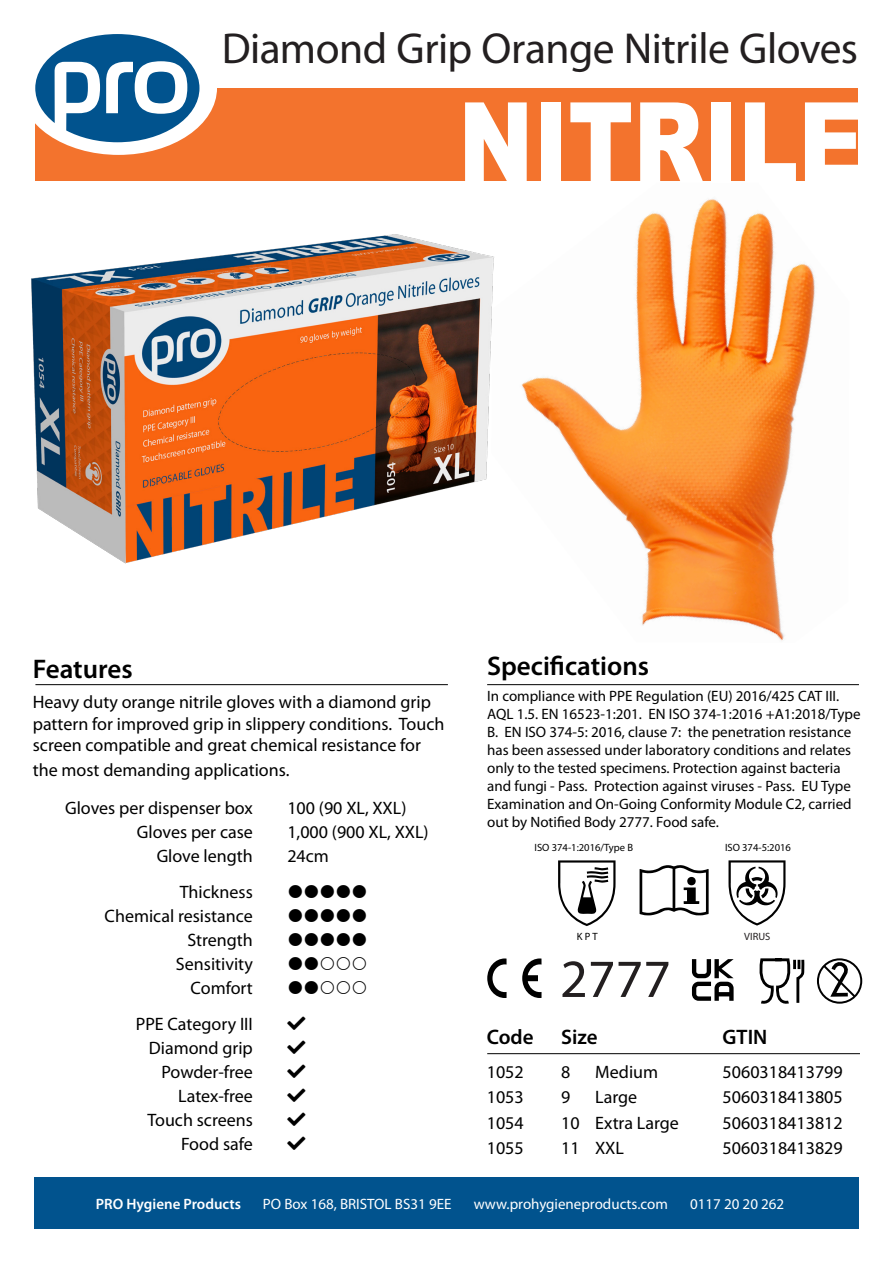
<style>
.page{position:relative;width:893px;height:1263px;background:#fff}
.page>*{position:absolute;margin:0;border:0;box-sizing:border-box;transform-origin:0 0}
.t1{font:900 112.5px "Arial";color:#fff;scale:.8 1}
.t2{font:54px "Myriad Pro";color:#231f20}
.t3{font:43.5px "Myriad Pro";letter-spacing:-.01em;color:#231f20}
.t4{font:600 27px "Myriad Pro";color:#000}
.t5{font:600 21px "Myriad Pro";color:#000}
.t6{font:18px/21.6px "Myriad Pro";color:#000}
.t7{font:15px/18px "Myriad Pro";color:#000}
.t8{font:15px "Myriad Pro";color:#fff}
.t9{font:600 15px "Myriad Pro";color:#fff}
.t10{font:10.5px "Myriad Pro";color:#000}
.t11{font:10.5px "Myriad Pro";color:#231f20}
</style>
<div class="page">
<img style="left:521px;top:199px;width:294px;height:442px">
<div style="left:0;top:89px;width:893px;height:92px;background:#f3732d"></div>
<div style="left:20px;top:21px;width:197px;height:134px;background:#fff;border-radius:50%"></div>
<svg style="left:35px;top:34px;width:164px;height:108px"></svg>
<img style="left:31px;top:234px;width:463px;height:330px">
<hr style="left:35px;top:684px;width:413px;height:1px;background:#000">
<hr style="left:487px;top:684px;width:372px;height:1px;background:#000">
<div style="left:34px;top:1178px;width:825px;height:51px;background:#01538e"></div>
<div style="left:0;top:45px;width:34px;height:199px;background:#fff"></div>
<div style="left:859px;top:34px;width:34px;height:198px;background:#fff"></div>
<svg style="left:487px;top:958px;width:20px;height:40px"></svg>
<svg style="left:522px;top:958px;width:19px;height:40px"></svg>
<svg style="left:759px;top:958px;width:46px;height:46px"></svg>
<svg style="left:817px;top:958px;width:45px;height:46px"></svg>
<svg style="left:639px;top:865px;width:70px;height:50px"></svg>
<div style="left:687px;top:877px;width:9px;height:8px;background:#000;border-radius:50%"></div>
<svg style="left:558px;top:860px;width:58px;height:66px"></svg>
<svg style="left:728px;top:860px;width:57px;height:65px"></svg>
<hr style="left:487px;top:1053px;width:373px;height:1px;background:#000">
<svg style="left:692px;top:959px;width:42px;height:42px"></svg>
<p class="t3" style="left:222px;top:22px;width:638px">Diamond Grip Orange Nitrile Gloves</p>
<p class="t1" style="left:458px;top:61px;width:508px">NITRILE</p>
<p class="t4" style="left:33px;top:652px;width:101px">Features</p>
<p class="t6" style="left:33px;top:691px;width:413px">Heavy duty orange nitrile gloves with a diamond grip pattern for improved grip in slippery conditions. Touch screen compatible and great chemical resistance for</p>
<p class="t6" style="left:33px;top:759px;width:258px">the most demanding applications.</p>
<p class="t6" style="left:65px;top:796px;width:189px">Gloves per dispenser box</p>
<p class="t6" style="left:287px;top:796px;width:121px">100 (90 XL, XXL)</p>
<p class="t6" style="left:137px;top:820px;width:117px">Gloves per case</p>
<p class="t6" style="left:287px;top:820px;width:143px">1,000 (900 XL, XXL)</p>
<p class="t6" style="left:157px;top:844px;width:98px">Glove length</p>
<p class="t6" style="left:287px;top:844px;width:43px">24cm</p>
<p class="t6" style="left:180px;top:880px;width:75px">Thickness</p>
<p class="t6" style="left:105px;top:904px;width:150px">Chemical resistance</p>
<p class="t6" style="left:187px;top:928px;width:67px">Strength</p>
<p class="t6" style="left:176px;top:952px;width:78px">Sensitivity</p>
<p class="t6" style="left:191px;top:976px;width:64px">Comfort</p>
<p class="t6" style="left:136px;top:1012px;width:119px">PPE Category III</p>
<p class="t6" style="left:149px;top:1036px;width:106px">Diamond grip</p>
<p class="t6" style="left:161px;top:1060px;width:93px">Powder-free</p>
<p class="t6" style="left:178px;top:1084px;width:76px">Latex-free</p>
<p class="t6" style="left:147px;top:1108px;width:107px">Touch screens</p>
<p class="t6" style="left:181px;top:1132px;width:73px">Food safe</p>
<p class="t4" style="left:487px;top:648px;width:163px">Specifications</p>
<p class="t7" style="left:487px;top:687px;width:375px">In compliance with PPE Regulation (EU) 2016/425 CAT III.<br>AQL 1.5. EN 16523-1:201. EN ISO 374-1:2016 +A1:2018/Type B. EN ISO 374-5: 2016, clause 7: the penetration resistance has been assessed under laboratory conditions and relates only to the tested specimens. Protection against bacteria and fungi - Pass. Protection against viruses - Pass. EU Type Examination and On-Going Conformity Module C2, carried out by Notified Body 2777. Food safe.</p>
<p class="t10" style="left:535px;top:841px;width:100px">ISO 374-1:2016/Type B</p>
<p class="t10" style="left:577px;top:930px;width:22px">K P T</p>
<p class="t2" style="left:560px;top:945px;width:112px">2777</p>
<p class="t10" style="left:725px;top:841px;width:67px">ISO 374-5:2016</p>
<p class="t11" style="left:744px;top:930px;width:28px">VIRUS</p>
<p class="t5" style="left:487px;top:1024px;width:48px">Code</p>
<p class="t5" style="left:561px;top:1024px;width:38px">Size</p>
<p class="t5" style="left:723px;top:1024px;width:46px">GTIN</p>
<p class="t6" style="left:487px;top:1061px;width:38px">1052</p>
<p class="t6" style="left:561px;top:1061px;width:11px">8</p>
<p class="t6" style="left:595px;top:1061px;width:64px">Medium</p>
<p class="t6" style="left:723px;top:1061px;width:122px">5060318413799</p>
<p class="t6" style="left:487px;top:1086px;width:38px">1053</p>
<p class="t6" style="left:561px;top:1086px;width:11px">9</p>
<p class="t6" style="left:595px;top:1086px;width:43px">Large</p>
<p class="t6" style="left:723px;top:1086px;width:122px">5060318413805</p>
<p class="t6" style="left:487px;top:1112px;width:38px">1054</p>
<p class="t6" style="left:561px;top:1112px;width:20px">10</p>
<p class="t6" style="left:595px;top:1112px;width:85px">Extra Large</p>
<p class="t6" style="left:723px;top:1112px;width:122px">5060318413812</p>
<p class="t6" style="left:487px;top:1137px;width:38px">1055</p>
<p class="t6" style="left:561px;top:1137px;width:20px">11</p>
<p class="t6" style="left:595px;top:1137px;width:30px">XXL</p>
<p class="t6" style="left:723px;top:1137px;width:122px">5060318413829</p>
<p class="t9" style="left:96px;top:1194px;width:147px">PRO Hygiene Products</p>
<p class="t8" style="left:263px;top:1195px;width:190px">PO Box 168, BRISTOL BS31 9EE</p>
<p class="t8" style="left:474px;top:1195px;width:196px">www.prohygieneproducts.com</p>
<p class="t8" style="left:690px;top:1195px;width:96px">0117 20 20 262</p>
</div>
